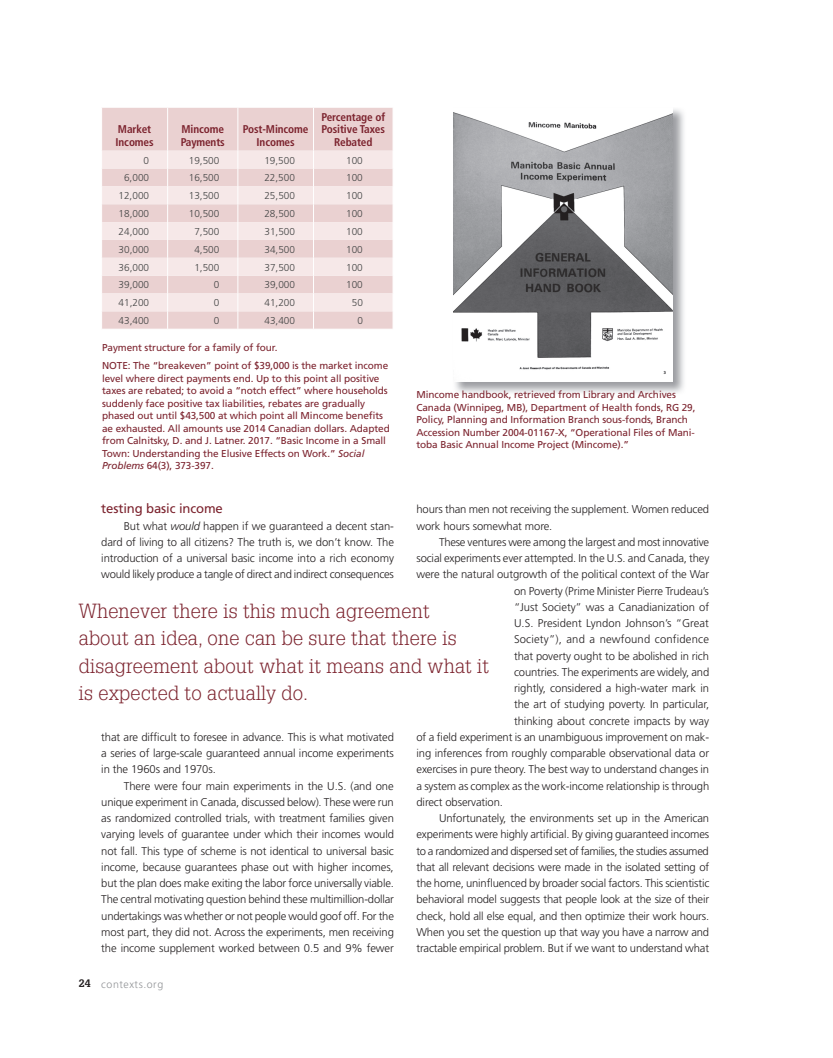
<style>
.page{position:relative;width:833px;height:1058px;background:#fff}
.page>*{position:absolute;margin:0;border:0;box-sizing:border-box;transform-origin:0 0}
.t1{font:300 20px/27.5px "Glypha LT Std";letter-spacing:.01em;color:#7c232e}
.t2{font:13.12px "Frutiger";letter-spacing:-.01em;color:#7c232e}
.t3{font:300 11.25px/16.2px "Frutiger";letter-spacing:-.01em;color:#231f20;text-align:justify}
.t4{font:700 condensed 11.25px/12.5px "Frutiger";letter-spacing:-.01em;color:#7c232e}
.t5{font:300 11.25px "Frutiger";letter-spacing:-.03em;color:#231f20}
.t6{font:300 11.25px "Frutiger";letter-spacing:.015em;color:#231f20}
.t7{font:300 10.62px "Frutiger";letter-spacing:.05em;color:#939598}
.t8{font:10px/12.5px "Frutiger";letter-spacing:-.01em;color:#7c232e}
.t9{font:300 10px "Frutiger";color:#444545}
.s1{font-style:italic}
.s2{font-family:"Glypha LT Std";font-weight:700;color:#231f20}
</style>
<div class="page">
<img style="left:455px;top:109px;width:229px;height:284px">
<img style="left:453px;top:109px;width:219px;height:273px">
<div style="left:102px;top:108px;width:290px;height:221px;background:#ead1d1"></div>
<svg style="left:102px;top:151px;width:290px;height:160px;background:#f0dede"></svg>
<hr style="left:167px;top:108px;width:1px;height:43px;background:#fff">
<hr style="left:237px;top:108px;width:1px;height:43px;background:#fff">
<hr style="left:313px;top:108px;width:1px;height:43px;background:#fff">
<svg style="left:167px;top:151px;width:1px;height:178px"></svg>
<svg style="left:237px;top:151px;width:1px;height:178px"></svg>
<svg style="left:313px;top:151px;width:1px;height:178px"></svg>
<svg style="left:392px;top:151px;width:1px;height:178px"></svg>
<p class="t4" style="left:116px;top:123px;width:40px">Market<br>Incomes</p>
<p class="t4" style="left:181px;top:123px;width:46px">Mincome<br>Payments</p>
<p class="t4" style="left:243px;top:123px;width:67px;text-align:center">Post-Mincome<br>Incomes</p>
<p class="t4" style="left:321px;top:110px;width:65px;text-align:center">Percentage of<br>Positive Taxes<br>Rebated</p>
<p class="t9" style="left:143px;top:154px;width:7px">0</p>
<p class="t9" style="left:189px;top:154px;width:32px">19,500</p>
<p class="t9" style="left:264px;top:154px;width:32px">19,500</p>
<p class="t9" style="left:346px;top:154px;width:18px">100</p>
<p class="t9" style="left:124px;top:172px;width:27px">6,000</p>
<p class="t9" style="left:189px;top:172px;width:32px">16,500</p>
<p class="t9" style="left:264px;top:172px;width:32px">22,500</p>
<p class="t9" style="left:346px;top:172px;width:18px">100</p>
<p class="t9" style="left:118px;top:190px;width:32px">12,000</p>
<p class="t9" style="left:189px;top:190px;width:32px">13,500</p>
<p class="t9" style="left:264px;top:190px;width:32px">25,500</p>
<p class="t9" style="left:346px;top:190px;width:18px">100</p>
<p class="t9" style="left:118px;top:208px;width:32px">18,000</p>
<p class="t9" style="left:189px;top:208px;width:32px">10,500</p>
<p class="t9" style="left:264px;top:208px;width:32px">28,500</p>
<p class="t9" style="left:346px;top:208px;width:18px">100</p>
<p class="t9" style="left:118px;top:226px;width:32px">24,000</p>
<p class="t9" style="left:194px;top:226px;width:27px">7,500</p>
<p class="t9" style="left:264px;top:226px;width:32px">31,500</p>
<p class="t9" style="left:346px;top:226px;width:18px">100</p>
<p class="t9" style="left:118px;top:244px;width:32px">30,000</p>
<p class="t9" style="left:194px;top:244px;width:27px">4,500</p>
<p class="t9" style="left:264px;top:244px;width:32px">34,500</p>
<p class="t9" style="left:346px;top:244px;width:18px">100</p>
<p class="t9" style="left:119px;top:261px;width:32px">36,000</p>
<p class="t9" style="left:194px;top:261px;width:27px">1,500</p>
<p class="t9" style="left:264px;top:261px;width:32px">37,500</p>
<p class="t9" style="left:346px;top:261px;width:18px">100</p>
<p class="t9" style="left:119px;top:279px;width:32px">39,000</p>
<p class="t9" style="left:214px;top:279px;width:7px">0</p>
<p class="t9" style="left:264px;top:279px;width:32px">39,000</p>
<p class="t9" style="left:346px;top:279px;width:18px">100</p>
<p class="t9" style="left:119px;top:297px;width:32px">41,200</p>
<p class="t9" style="left:214px;top:297px;width:7px">0</p>
<p class="t9" style="left:264px;top:297px;width:32px">41,200</p>
<p class="t9" style="left:352px;top:297px;width:13px">50</p>
<p class="t9" style="left:119px;top:315px;width:32px">43,400</p>
<p class="t9" style="left:214px;top:315px;width:7px">0</p>
<p class="t9" style="left:264px;top:315px;width:32px">43,400</p>
<p class="t9" style="left:357px;top:315px;width:7px">0</p>
<p class="t8" style="left:102px;top:338px;width:287px;line-height:18.1px">Payment structure for a family of four.<br>NOTE: The “breakeven” point of $39,000 is the market income</p>
<p class="t8" style="left:102px;top:372px;width:289px">level where direct payments end. Up to this point all positive taxes are rebated; to avoid a “notch effect” where households suddenly face positive tax liabilities, rebates are gradually phased out until $43,500 at which point all Mincome benefits ae exhausted. All amounts use 2014 Canadian dollars. Adapted from Calnitsky, D. and J. Latner. 2017. “Basic Income in a Small Town: Understanding the Elusive Effects on Work.” <span class="s1">Social Problems</span> 64(3), 373-397.</p>
<p class="t8" style="left:416px;top:388px;width:280px">Mincome handbook, retrieved from Library and Archives Canada (Winnipeg, MB), Department of Health fonds, RG 29, Policy, Planning and Information Branch sous-fonds, Branch Accession Number 2004-01167-X, “Operational Files of Mani&shy;toba Basic Annual Income Project (Mincome).”</p>
<p class="t2" style="left:101px;top:501px;width:123px">testing basic income</p>
<p class="t3" style="left:101px;top:517px;width:294px;text-indent:22px">But what <span class="s1">would</span> happen if we guaranteed a decent stan&shy;dard of living to all citizens? The truth is, we don’t know. The introduction of a universal basic income into a rich economy would likely produce a tangle of direct and indirect consequences</p>
<p class="t3" style="left:416px;top:501px;width:294px">hours than men not receiving the supplement. Women reduced work hours somewhat more.</p>
<p class="t3" style="left:439px;top:533px;width:272px">These ventures were among the largest and most innovative</p>
<p class="t3" style="left:416px;top:550px;width:294px">social experiments ever attempted. In the U.S. and Canada, they</p>
<p class="t3" style="left:416px;top:566px;width:294px">were the natural outgrowth of the political context of the War</p>
<p class="t3" style="left:514px;top:582px;width:196px">on Poverty (Prime Minister Pierre Trudeau’s</p>
<p class="t3" style="left:514px;top:598px;width:196px">“Just Society” was a Canadianization of</p>
<p class="t3" style="left:514px;top:615px;width:196px">U.S. President Lyndon Johnson’s “Great</p>
<p class="t6" style="left:514px;top:633px;width:196px">Society”), and a newfound confidence</p>
<p class="t3" style="left:514px;top:647px;width:196px">that poverty ought to be abolished in rich</p>
<p class="t3" style="left:514px;top:663px;width:197px">countries. The experiments are widely, and</p>
<p class="t3" style="left:514px;top:680px;width:196px">rightly, considered a high-water mark in</p>
<p class="t3" style="left:514px;top:696px;width:197px">the art of studying poverty. In particular,</p>
<p class="t3" style="left:514px;top:712px;width:196px">thinking about concrete impacts by way</p>
<p class="t3" style="left:416px;top:728px;width:294px">of a field experiment is an unambiguous improvement on mak-</p>
<p class="t3" style="left:416px;top:745px;width:294px">ing inferences from roughly comparable observational data or</p>
<p class="t3" style="left:416px;top:761px;width:294px">exercises in pure theory. The best way to understand changes in</p>
<p class="t3" style="left:416px;top:777px;width:294px">a system as complex as the work-income relationship is through</p>
<p class="t3" style="left:416px;top:793px;width:88px">direct observation.</p>
<p class="t3" style="left:439px;top:810px;width:271px">Unfortunately, the environments set up in the American</p>
<p class="t3" style="left:416px;top:826px;width:294px">experiments were highly artificial. By giving guaranteed incomes</p>
<p class="t5" style="left:416px;top:844px;width:294px">to a randomized and dispersed set of families, the studies assumed</p>
<p class="t3" style="left:416px;top:858px;width:294px">that all relevant decisions were made in the isolated setting of</p>
<p class="t3" style="left:416px;top:875px;width:294px">the home, uninfluenced by broader social factors. This scientistic</p>
<p class="t3" style="left:416px;top:891px;width:294px">behavioral model suggests that people look at the size of their</p>
<p class="t3" style="left:416px;top:907px;width:294px">check, hold all else equal, and then optimize their work hours.</p>
<p class="t3" style="left:416px;top:923px;width:294px">When you set the question up that way you have a narrow and</p>
<p class="t3" style="left:416px;top:940px;width:294px">tractable empirical problem. But if we want to understand what</p>
<h1 class="t1" style="left:79px;top:597px;width:412px">Whenever there is this much agreement<br>about an idea, one can be sure that there is disagreement about what it means and what it is expected to actually do.</h1>
<p class="t3" style="left:101px;top:729px;width:294px">that are difficult to foresee in advance. This is what motivated a series of large-scale guaranteed annual income experiments in the 1960s and 1970s.</p>
<p class="t3" style="left:101px;top:777px;width:294px;text-indent:22px">There were four main experiments in the U.S. (and one unique experiment in Canada, discussed below). These were run as randomized controlled trials, with treatment families given varying levels of guarantee under which their incomes would not fall. This type of scheme is not identical to universal basic income, because guarantees phase out with higher incomes, but the plan does make exiting the labor force universally viable.<br>The central motivating question behind these multimillion-dollar undertakings was whether or not people would goof off. For the most part, they did not. Across the experiments, men receiving the income supplement worked between 0.5 and 9% fewer</p>
<p class="t7" style="left:79px;top:977px;width:86px"><span class="s2">24</span> contexts.org</p>
</div>
